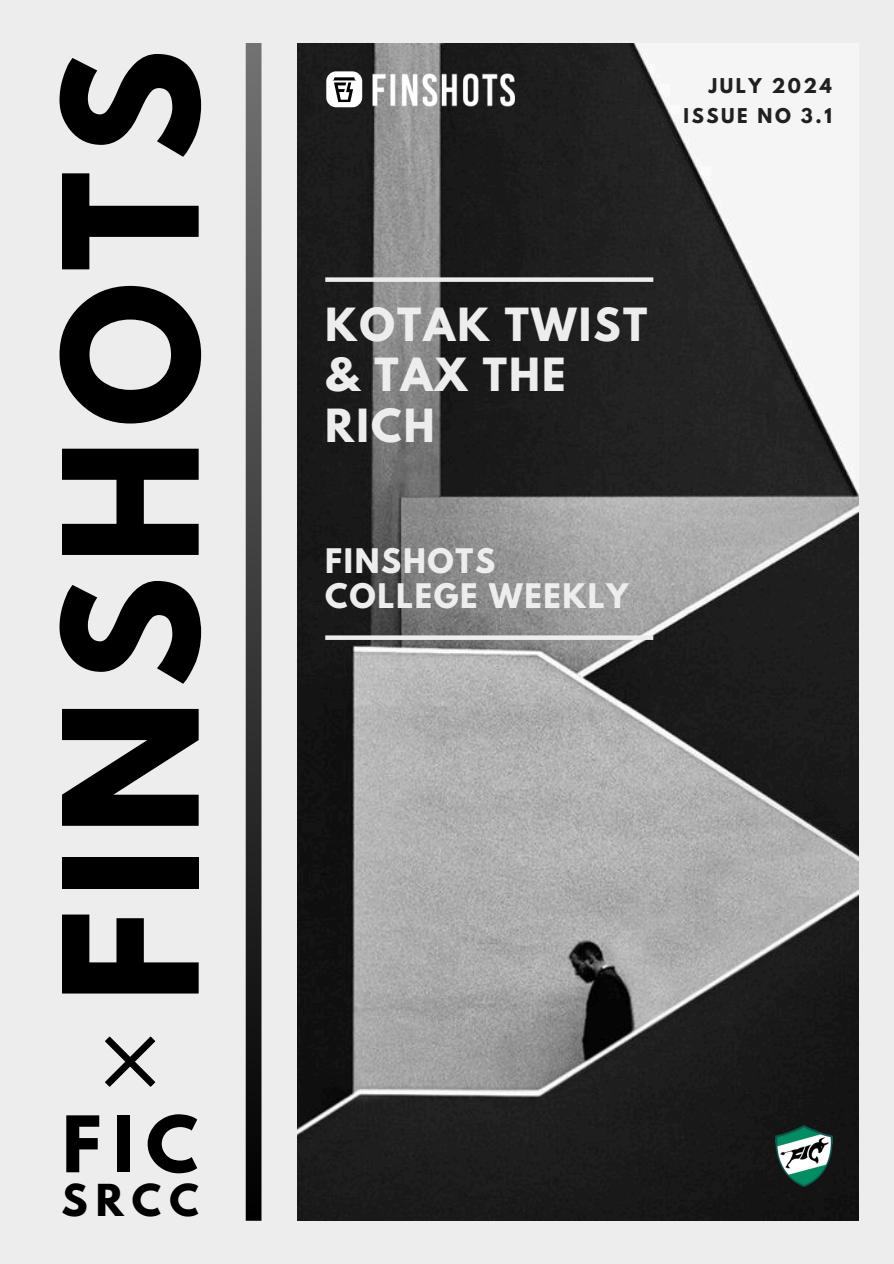
<style>
.page{position:relative;width:894px;height:1264px;background:#fff}
.page>*{position:absolute;margin:0;border:0;box-sizing:border-box;transform-origin:0 0}
.t1{font:700 165.45px "League Spartan";letter-spacing:.07em;color:#000}
.t2{font:700 69px "League Spartan";color:#000}
.t3{font:700 40.5px/50.7px "League Spartan";letter-spacing:.055em;color:#ededed}
.t4{font:700 39px "League Spartan";color:#000}
.t5{font:700 30px/34.8px "League Spartan";letter-spacing:.055em;color:#ededed}
.t6{font:700 18.15px "League Spartan";letter-spacing:.14em;color:#1e2021}
</style>
<div class="page">
<div style="left:0;top:0;width:893px;height:1263px;background:#ededed"></div>
<img style="left:298px;top:43px;width:560px;height:1177px">
<div style="left:325px;top:277px;width:328px;height:5px;background:#ededed"></div>
<div style="left:325px;top:635px;width:328px;height:5px;background:#ededed"></div>
<img style="left:775px;top:1125px;width:57px;height:63px">
<img style="left:366px;top:64px;width:148px;height:53px">
<svg style="left:326px;top:71px;width:36px;height:36px"></svg>
<svg style="left:105px;top:1036px;width:50px;height:50px"></svg>
<svg style="left:246px;top:43px;width:15px;height:1177px"></svg>
<h1 class="t1" style="left:50px;top:1003px;width:955px;rotate:-90deg">FINSHOTS</h1>
<p class="t2" style="left:62px;top:1110px;width:137px">FIC</p>
<p class="t4" style="left:61px;top:1180px;width:139px">SRCC</p>
<h3 class="t6" style="left:708px;top:77px;width:125px">JULY 2024</h3>
<h4 class="t6" style="left:683px;top:106px;width:150px">ISSUE NO 3.1</h4>
<p class="t3" style="left:325px;top:304px;width:323px">KOTAK TWIST &amp; TAX THE<br>RICH</p>
<h3 class="t5" style="left:325px;top:547px;width:305px">FINSHOTS<br>COLLEGE WEEKLY</h3>
</div>
